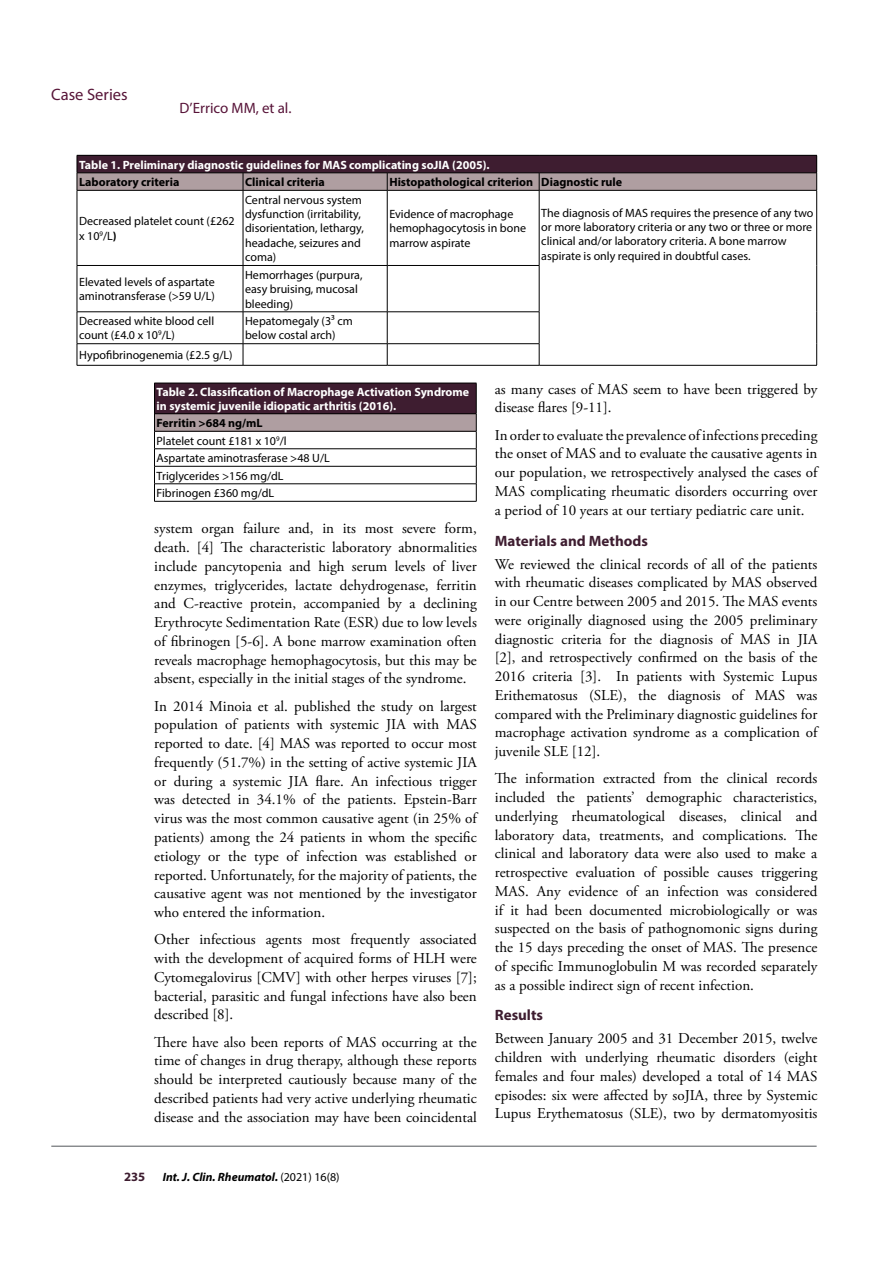
<style>
.page{position:relative;width:894px;height:1263px;background:#fff}
.page>*{position:absolute;margin:0;border:0;box-sizing:border-box;transform-origin:0 0}
.t1{font:16.5px "Myriad Pro";color:#571538}
.t2{font:15px/18.8px "Adobe Garamond Pro";color:#000;text-align:justify}
.t3{font:700 15px "Myriad Pro";color:#3e1d30}
.t4{font:15px "Myriad Pro";color:#571338}
.t5{font:700 12.75px "Myriad Pro";color:#3e1d30}
.t6{font:12px/14.4px "Myriad Pro";color:#000}
.t7{font:700 12px/13.2px "Myriad Pro";color:#fff}
.t8{font:700 12px "Myriad Pro";color:#000}
.t9{font:italic 700 12px "Myriad Pro";color:#000}
.s1{font-weight:700}
.s2{font-weight:400;font-style:normal}
</style>
<div class="page">
<svg style="left:77px;top:155px;width:740px;height:35px;background:#6f5762"></svg>
<hr style="left:77px;top:190px;width:166px;height:1px;background:#000">
<hr style="left:77px;top:190px;width:1px;height:75px;background:#000">
<hr style="left:243px;top:190px;width:144px;height:1px;background:#000">
<hr style="left:243px;top:190px;width:1px;height:75px;background:#000">
<hr style="left:387px;top:190px;width:152px;height:1px;background:#000">
<hr style="left:387px;top:190px;width:1px;height:75px;background:#000">
<hr style="left:539px;top:190px;width:277px;height:1px;background:#000">
<hr style="left:538px;top:190px;width:1px;height:75px;background:#000">
<hr style="left:816px;top:190px;width:1px;height:75px;background:#000">
<hr style="left:77px;top:265px;width:166px;height:1px;background:#000">
<hr style="left:77px;top:266px;width:1px;height:45px;background:#000">
<hr style="left:243px;top:265px;width:144px;height:1px;background:#000">
<hr style="left:243px;top:266px;width:1px;height:45px;background:#000">
<hr style="left:387px;top:265px;width:152px;height:1px;background:#000">
<hr style="left:387px;top:266px;width:1px;height:45px;background:#000">
<hr style="left:538px;top:266px;width:1px;height:45px;background:#000">
<hr style="left:816px;top:265px;width:1px;height:47px;background:#000">
<hr style="left:77px;top:311px;width:166px;height:1px;background:#000">
<hr style="left:77px;top:312px;width:1px;height:31px;background:#000">
<hr style="left:243px;top:311px;width:144px;height:1px;background:#000">
<hr style="left:243px;top:312px;width:1px;height:31px;background:#000">
<hr style="left:387px;top:311px;width:152px;height:1px;background:#000">
<hr style="left:387px;top:312px;width:1px;height:31px;background:#000">
<hr style="left:538px;top:312px;width:1px;height:31px;background:#000">
<hr style="left:816px;top:312px;width:1px;height:32px;background:#000">
<hr style="left:77px;top:343px;width:166px;height:1px;background:#000">
<svg style="left:77px;top:344px;width:1px;height:21px"></svg>
<hr style="left:243px;top:343px;width:144px;height:1px;background:#000">
<svg style="left:243px;top:344px;width:1px;height:21px"></svg>
<hr style="left:387px;top:343px;width:152px;height:1px;background:#000">
<svg style="left:387px;top:344px;width:1px;height:21px"></svg>
<svg style="left:538px;top:344px;width:1px;height:21px"></svg>
<svg style="left:816px;top:344px;width:1px;height:21px"></svg>
<hr style="left:77px;top:365px;width:166px;height:1px;background:#000">
<hr style="left:243px;top:365px;width:144px;height:1px;background:#000">
<hr style="left:387px;top:365px;width:152px;height:1px;background:#000">
<hr style="left:539px;top:365px;width:277px;height:1px;background:#000">
<div style="left:154px;top:383px;width:322px;height:31px;background:#3e1d30"></div>
<div style="left:154px;top:414px;width:322px;height:17px;background:#af9ea1"></div>
<hr style="left:154px;top:383px;width:322px;height:1px;background:#000">
<hr style="left:154px;top:383px;width:1px;height:30px;background:#000">
<hr style="left:476px;top:383px;width:1px;height:30px;background:#000">
<hr style="left:154px;top:413px;width:322px;height:1px;background:#000">
<hr style="left:154px;top:431px;width:322px;height:1px;background:#000">
<hr style="left:154px;top:448px;width:322px;height:1px;background:#000">
<hr style="left:154px;top:466px;width:322px;height:1px;background:#000">
<hr style="left:154px;top:483px;width:322px;height:1px;background:#000">
<svg style="left:154px;top:414px;width:1px;height:87px"></svg>
<svg style="left:476px;top:414px;width:1px;height:87px"></svg>
<hr style="left:154px;top:501px;width:322px;height:1px;background:#000">
<hr style="left:51px;top:1145px;width:765px;height:1px;background:#53565b">
<p class="t1" style="left:51px;top:85px;width:78px">Case Series</p>
<p class="t4" style="left:179px;top:99px;width:113px">D’Errico MM, et al.</p>
<p class="t7" style="left:79px;top:157px;width:412px">Table 1. Preliminary diagnostic guidelines for MAS complicating soJIA (2005).</p>
<p class="t8" style="left:79px;top:174px;width:102px">Laboratory criteria</p>
<p class="t8" style="left:245px;top:174px;width:81px">Clinical criteria</p>
<p class="t8" style="left:389px;top:174px;width:234px">Histopathological criterion Diagnostic rule</p>
<p class="t6" style="left:79px;top:214px;width:157px">Decreased platelet count (£262 x 10<sup>9</sup>/L<span class="s1">)</span></p>
<p class="t6" style="left:245px;top:192px;width:120px">Central nervous system dysfunction (irritability, disorientation, lethargy, headache, seizures and coma)</p>
<p class="t6" style="left:389px;top:207px;width:138px">Evidence of macrophage hemophagocytosis in bone marrow aspirate</p>
<p class="t6" style="left:541px;top:205px;width:273px">The diagnosis of MAS requires the presence of any two or more laboratory criteria or any two or three or more clinical and/or laboratory criteria. A bone marrow aspirate is only required in doubtful cases.</p>
<p class="t6" style="left:79px;top:274px;width:137px">Elevated levels of aspartate aminotransferase (&gt;59 U/L)</p>
<p class="t6" style="left:245px;top:267px;width:119px">Hemorrhages (purpura, easy bruising, mucosal bleeding)</p>
<p class="t6" style="left:79px;top:314px;width:136px">Decreased white blood cell count (£4.0 x 10<sup>9</sup>/L)</p>
<p class="t6" style="left:245px;top:314px;width:109px">Hepatomegaly (3³ cm below costal arch)</p>
<p class="t6" style="left:79px;top:347px;width:155px">Hypofibrinogenemia (£2.5 g/L)</p>
<p class="t7" style="left:156px;top:385px;width:314px">Table 2. Classification of Macrophage Activation Syndrome in systemic juvenile idiopatic arthritis (2016).</p>
<p class="t6" style="left:156px;top:414px;width:175px;line-height:17.5px"><span class="s1">Ferritin &gt;684 ng/mL<br></span>Platelet count £181 x 10<sup>9</sup>/l<br>Aspartate aminotrasferase &gt;48 U/L<br>Triglycerides &gt;156 mg/dL<br>Fibrinogen £360 mg/dL</p>
<p class="t2" style="left:154px;top:520px;width:324px">system organ failure and, in its most severe form, death. [4] The characteristic laboratory abnormalities include pancytopenia and high serum levels of liver enzymes, triglycerides, lactate dehydrogenase, ferritin and C-reactive protein, accompanied by a declining Erythrocyte Sedimentation Rate (ESR) due to low levels of fibrinogen [5-6]. A bone marrow examination often reveals macrophage hemophagocytosis, but this may be absent, especially in the initial stages of the syndrome.</p>
<p class="t2" style="left:154px;top:697px;width:324px">In 2014 Minoia et al. published the study on largest population of patients with systemic JIA with MAS reported to date. [4] MAS was reported to occur most frequently (51.7%) in the setting of active systemic JIA or during a systemic JIA flare. An infectious trigger was detected in 34.1% of the patients. Epstein-Barr virus was the most common causative agent (in 25% of patients) among the 24 patients in whom the specific etiology or the type of infection was established or reported. Unfortunately, for the majority of patients, the causative agent was not mentioned by the investigator who entered the information.</p>
<p class="t2" style="left:154px;top:930px;width:324px">Other infectious agents most frequently associated with the development of acquired forms of HLH were Cytomegalovirus [CMV] with other herpes viruses [7]; bacterial, parasitic and fungal infections have also been described [8].</p>
<p class="t2" style="left:154px;top:1033px;width:324px">There have also been reports of MAS occurring at the time of changes in drug therapy, although these reports should be interpreted cautiously because many of the described patients had very active underlying rheumatic disease and the association may have been coincidental</p>
<p class="t2" style="left:494px;top:380px;width:324px">as many cases of MAS seem to have been triggered by disease flares [9-11].</p>
<p class="t2" style="left:494px;top:426px;width:324px">In order to evaluate the prevalence of infections preceding the onset of MAS and to evaluate the causative agents in our population, we retrospectively analysed the cases of MAS complicating rheumatic disorders occurring over a period of 10 years at our tertiary pediatric care unit.</p>
<p class="t3" style="left:494px;top:530px;width:155px">Materials and Methods</p>
<p class="t2" style="left:494px;top:555px;width:324px">We reviewed the clinical records of all of the patients with rheumatic diseases complicated by MAS observed in our Centre between 2005 and 2015. The MAS events were originally diagnosed using the 2005 preliminary diagnostic criteria for the diagnosis of MAS in JIA [2], and retrospectively confirmed on the basis of the 2016 criteria [3]. In patients with Systemic Lupus Erithematosus (SLE), the diagnosis of MAS was compared with the Preliminary diagnostic guidelines for macrophage activation syndrome as a complication of juvenile SLE [12].</p>
<p class="t2" style="left:494px;top:769px;width:324px">The information extracted from the clinical records included the patients’ demographic characteristics, underlying rheumatological diseases, clinical and laboratory data, treatments, and complications. The clinical and laboratory data were also used to make a retrospective evaluation of possible causes triggering MAS. Any evidence of an infection was considered if it had been documented microbiologically or was suspected on the basis of pathognomonic signs during the 15 days preceding the onset of MAS. The presence of specific Immunoglobulin M was recorded separately as a possible indirect sign of recent infection.</p>
<p class="t3" style="left:494px;top:1005px;width:50px">Results</p>
<p class="t2" style="left:494px;top:1029px;width:324px">Between January 2005 and 31 December 2015, twelve children with underlying rheumatic disorders (eight females and four males) developed a total of 14 MAS episodes: six were affected by soJIA, three by Systemic Lupus Erythematosus (SLE), two by dermatomyositis</p>
<p class="t5" style="left:124px;top:1168px;width:23px">235</p>
<p class="t9" style="left:163px;top:1168px;width:178px">Int. J. Clin. Rheumatol. <span class="s2">(2021) 16(8)</span></p>
</div>
